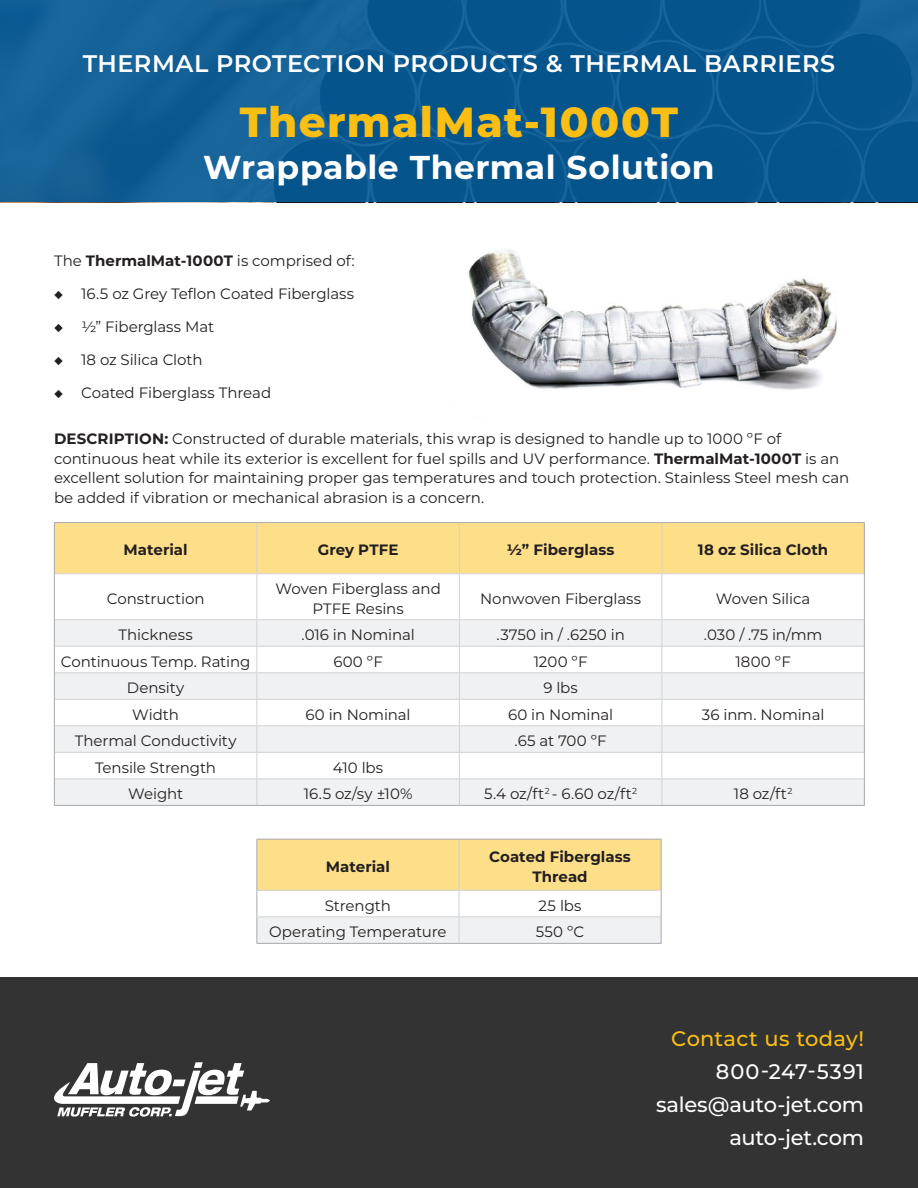
<style>
.page{position:relative;width:918px;height:1188px;background:#fff}
.page>*{position:absolute;margin:0;border:0;box-sizing:border-box;transform-origin:0 0}
.Heading_3{font:800 42px "Montserrat";letter-spacing:.035em;color:#fbbf13}
.Heading_3-2{font:700 33px "Montserrat";letter-spacing:.015em;color:#fff}
.Heading_3-3{font:600 24px "Montserrat";letter-spacing:.02em;color:#fff}
.t1{font:500 21px "Montserrat";letter-spacing:-.01em;color:#fff}
.t2{font:500 21px "Montserrat";letter-spacing:.015em;color:#fbbf13}
.t3{font:500 21px "Montserrat";letter-spacing:.04em;color:#fff}
.t4{font:15px/19.5px "Montserrat";letter-spacing:-.005em;color:#231f20}
.t5{font:700 15px/19.5px "Montserrat";color:#231f20;text-align:center}
.s1{font-weight:700}
</style>
<div class="page">
<img style="left:451px;top:202px;width:413px;height:188px">
<div style="left:0;top:977px;width:918px;height:211px;background:#323332"></div>
<div style="left:0;top:0;width:918px;height:202px;background:linear-gradient(to bottom,#0d5b93,#0b5890)"></div>
<svg style="left:54px;top:1062px;width:216px;height:55px"></svg>
<div style="left:55px;top:523px;width:809px;height:50px;background:#fddf89"></div>
<svg style="left:55px;top:620px;width:809px;height:185px;fill:#f0f1f2"></svg>
<hr style="left:256px;top:523px;width:1px;height:50px;background:#d1d2d4">
<hr style="left:459px;top:523px;width:1px;height:50px;background:#d1d2d4">
<hr style="left:662px;top:523px;width:1px;height:50px;background:#d1d2d4">
<hr style="left:55px;top:573px;width:202px;height:1px;background:#d1d2d4">
<hr style="left:257px;top:573px;width:202px;height:1px;background:#d1d2d4">
<hr style="left:256px;top:574px;width:1px;height:45px;background:#d1d2d4">
<hr style="left:459px;top:573px;width:203px;height:1px;background:#d1d2d4">
<hr style="left:459px;top:574px;width:1px;height:45px;background:#d1d2d4">
<hr style="left:662px;top:573px;width:202px;height:1px;background:#d1d2d4">
<hr style="left:662px;top:574px;width:1px;height:45px;background:#d1d2d4">
<hr style="left:55px;top:619px;width:202px;height:1px;background:#d1d2d4">
<hr style="left:257px;top:619px;width:202px;height:1px;background:#d1d2d4">
<hr style="left:459px;top:619px;width:203px;height:1px;background:#d1d2d4">
<hr style="left:662px;top:619px;width:202px;height:1px;background:#d1d2d4">
<hr style="left:55px;top:646px;width:202px;height:1px;background:#d1d2d4">
<hr style="left:257px;top:646px;width:202px;height:1px;background:#d1d2d4">
<hr style="left:459px;top:646px;width:203px;height:1px;background:#d1d2d4">
<hr style="left:662px;top:646px;width:202px;height:1px;background:#d1d2d4">
<hr style="left:55px;top:672px;width:202px;height:1px;background:#d1d2d4">
<hr style="left:257px;top:672px;width:202px;height:1px;background:#d1d2d4">
<hr style="left:459px;top:672px;width:203px;height:1px;background:#d1d2d4">
<hr style="left:662px;top:672px;width:202px;height:1px;background:#d1d2d4">
<hr style="left:55px;top:699px;width:202px;height:1px;background:#d1d2d4">
<hr style="left:257px;top:699px;width:202px;height:1px;background:#d1d2d4">
<hr style="left:459px;top:699px;width:203px;height:1px;background:#d1d2d4">
<hr style="left:662px;top:699px;width:202px;height:1px;background:#d1d2d4">
<hr style="left:55px;top:725px;width:202px;height:1px;background:#d1d2d4">
<hr style="left:257px;top:725px;width:202px;height:1px;background:#d1d2d4">
<hr style="left:459px;top:725px;width:203px;height:1px;background:#d1d2d4">
<hr style="left:662px;top:725px;width:202px;height:1px;background:#d1d2d4">
<hr style="left:55px;top:752px;width:202px;height:1px;background:#d1d2d4">
<hr style="left:257px;top:752px;width:202px;height:1px;background:#d1d2d4">
<hr style="left:459px;top:752px;width:203px;height:1px;background:#d1d2d4">
<hr style="left:662px;top:752px;width:202px;height:1px;background:#d1d2d4">
<hr style="left:55px;top:779px;width:202px;height:1px;background:#d1d2d4">
<hr style="left:257px;top:779px;width:202px;height:1px;background:#d1d2d4">
<svg style="left:256px;top:620px;width:1px;height:185px"></svg>
<hr style="left:459px;top:779px;width:203px;height:1px;background:#d1d2d4">
<svg style="left:459px;top:620px;width:1px;height:185px"></svg>
<hr style="left:662px;top:779px;width:202px;height:1px;background:#d1d2d4">
<svg style="left:662px;top:620px;width:1px;height:185px"></svg>
<hr style="left:54px;top:522px;width:203px;height:1px;background:#a8a9ad">
<hr style="left:54px;top:523px;width:1px;height:51px;background:#a8a9ad">
<hr style="left:257px;top:522px;width:202px;height:1px;background:#a8a9ad">
<hr style="left:459px;top:522px;width:203px;height:1px;background:#a8a9ad">
<hr style="left:662px;top:522px;width:203px;height:1px;background:#a8a9ad">
<hr style="left:864px;top:523px;width:1px;height:51px;background:#a8a9ad">
<hr style="left:54px;top:574px;width:1px;height:46px;background:#a8a9ad">
<hr style="left:864px;top:574px;width:1px;height:46px;background:#a8a9ad">
<svg style="left:54px;top:620px;width:1px;height:185px"></svg>
<svg style="left:864px;top:620px;width:1px;height:185px"></svg>
<hr style="left:54px;top:805px;width:203px;height:1px;background:#a8a9ad">
<hr style="left:257px;top:805px;width:202px;height:1px;background:#a8a9ad">
<hr style="left:459px;top:805px;width:203px;height:1px;background:#a8a9ad">
<hr style="left:662px;top:805px;width:203px;height:1px;background:#a8a9ad">
<hr style="left:256px;top:943px;width:203px;height:1px;background:#a8a9ad">
<hr style="left:459px;top:943px;width:203px;height:1px;background:#a8a9ad">
<svg style="left:256px;top:839px;width:406px;height:104px"></svg>
<h3 class="Heading_3-3" style="left:83px;top:47px;width:754px">THERMAL PROTECTION PRODUCTS &amp; THERMAL BARRIERS</h3>
<h3 class="Heading_3" style="left:240px;top:91px;width:440px">ThermalMat-1000T</h3>
<h3 class="Heading_3-2" style="left:203px;top:143px;width:513px">Wrappable Thermal Solution</h3>
<p class="t4" style="left:54px;top:250px;width:302px">The <span class="s1">ThermalMat-1000T</span> is comprised of:</p>
<p class="t4" style="left:54px;top:283px;width:302px">◆ 16.5 oz Grey Teflon Coated Fiberglass</p>
<p class="t4" style="left:54px;top:316px;width:162px">◆ ½” Fiberglass Mat</p>
<p class="t4" style="left:54px;top:349px;width:150px">◆ 18 oz Silica Cloth</p>
<p class="t4" style="left:54px;top:382px;width:219px">◆ Coated Fiberglass Thread</p>
<p class="t4" style="left:54px;top:429px;width:797px"><span class="s1">DESCRIPTION:</span> Constructed of durable materials, this wrap is designed to handle up to 1000 ºF of continuous heat while its exterior is excellent for fuel spills and UV performance. <span class="s1">ThermalMat-1000T</span> is an excellent solution for maintaining proper gas temperatures and touch protection. Stainless Steel mesh can be added if vibration or mechanical abrasion is a concern.</p>
<p class="t5" style="left:124px;top:540px;width:66px">Material</p>
<p class="t5" style="left:318px;top:540px;width:82px">Grey PTFE</p>
<p class="t5" style="left:507px;top:540px;width:109px">½” Fiberglass</p>
<p class="t5" style="left:698px;top:540px;width:132px">18 oz Silica Cloth</p>
<p class="t4" style="left:107px;top:588px;width:99px">Construction</p>
<p class="t4" style="left:275px;top:579px;width:167px;text-align:center">Woven Fiberglass and<br>PTFE Resins</p>
<p class="t4" style="left:480px;top:588px;width:163px">Nonwoven Fiberglass</p>
<p class="t4" style="left:716px;top:588px;width:96px">Woven Silica</p>
<p class="t4" style="left:119px;top:625px;width:76px">Thickness</p>
<p class="t4" style="left:301px;top:625px;width:115px">.016 in Nominal</p>
<p class="t4" style="left:496px;top:625px;width:130px">.3750 in / .6250 in</p>
<p class="t4" style="left:704px;top:625px;width:120px">.030 / .75 in/mm</p>
<p class="t4" style="left:61px;top:651px;width:191px">Continuous Temp. Rating</p>
<p class="t4" style="left:333px;top:651px;width:51px">600 ºF</p>
<p class="t4" style="left:534px;top:651px;width:55px">1200 ºF</p>
<p class="t4" style="left:735px;top:651px;width:57px">1800 ºF</p>
<p class="t4" style="left:127px;top:678px;width:59px">Density</p>
<p class="t4" style="left:543px;top:678px;width:36px">9 lbs</p>
<p class="t4" style="left:132px;top:704px;width:48px">Width</p>
<p class="t4" style="left:306px;top:704px;width:107px">60 in Nominal</p>
<p class="t4" style="left:508px;top:704px;width:107px">60 in Nominal</p>
<p class="t4" style="left:702px;top:704px;width:124px">36 inm. Nominal</p>
<p class="t4" style="left:75px;top:731px;width:163px">Thermal Conductivity</p>
<p class="t4" style="left:514px;top:731px;width:94px">.65 at 700 ºF</p>
<p class="t4" style="left:95px;top:757px;width:123px">Tensile Strength</p>
<p class="t4" style="left:333px;top:757px;width:52px">410 lbs</p>
<p class="t4" style="left:128px;top:784px;width:57px">Weight</p>
<p class="t4" style="left:304px;top:784px;width:110px">16.5 oz/sy ±10%</p>
<p class="t4" style="left:484px;top:784px;width:155px">5.4 oz/ft<sup>2</sup> - 6.60 oz/ft<sup>2</sup></p>
<p class="t4" style="left:734px;top:784px;width:60px">18 oz/ft<sup>2</sup></p>
<p class="t5" style="left:326px;top:856px;width:66px">Material</p>
<p class="t5" style="left:489px;top:846px;width:143px">Coated Fiberglass<br>Thread</p>
<p class="t4" style="left:325px;top:895px;width:68px">Strength</p>
<p class="t4" style="left:539px;top:895px;width:44px">25 lbs</p>
<p class="t4" style="left:269px;top:922px;width:179px">Operating Temperature</p>
<p class="t4" style="left:536px;top:922px;width:50px">550 ºC</p>
<p class="t2" style="left:671px;top:1024px;width:194px">Contact us today!</p>
<p class="t3" style="left:716px;top:1057px;width:149px">800-247-5391</p>
<p class="t1" style="left:656px;top:1090px;width:209px">sales@auto-jet.com</p>
<p class="t1" style="left:730px;top:1123px;width:136px">auto-jet.com</p>
</div>
